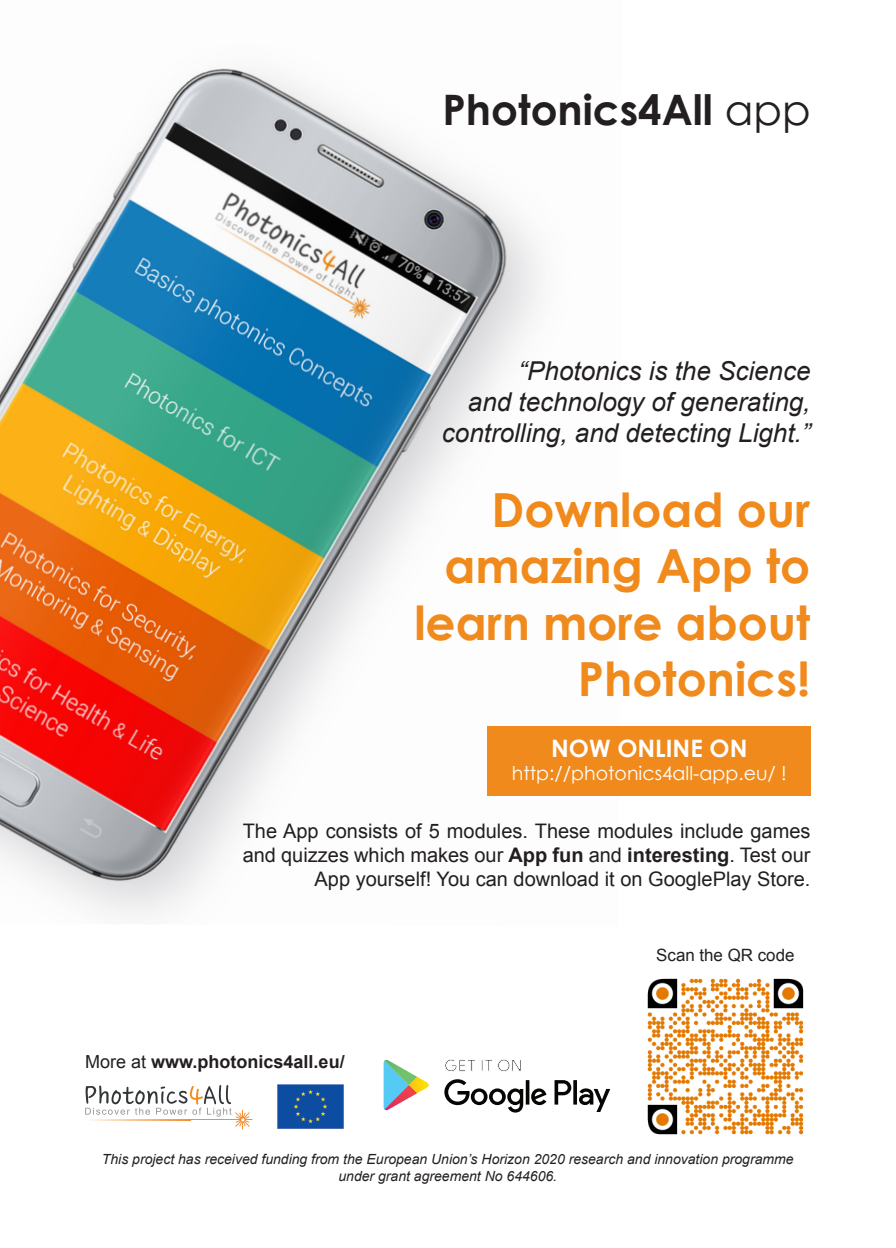
<style>
.page{position:relative;width:896px;height:1248px;background:#fff}
.page>*{position:absolute;margin:0;border:0;box-sizing:border-box;transform-origin:0 0}
.t1{font:700 47px/56.4px "Century Gothic";color:#f08a1c;text-align:right}
.t2{font:700 42px "Century Gothic";color:#231f20}
.t3{font:italic 26px/31.2px "Arial";color:#231f20;text-align:right}
.t4{font:700 24px "Century Gothic";color:#fff}
.t5{font:20px/24px "Arial";color:#231f20;text-align:right}
.t6{font:19px "Century Gothic";color:#fff}
.t7{font:700 18px "Arial";color:#231f20}
.t8{font:17px "Arial";color:#231f20}
.t9{font:italic 14px/16.8px "Arial";color:#231f20;text-align:center}
.s1{font-weight:400}
.s2{font-weight:700}
</style>
<div class="page">
<img style="left:0;top:68px;width:622px;height:847px">
<img style="left:647px;top:978px;width:157px;height:157px">
<svg style="left:85px;top:1085px;width:167px;height:44px"></svg>
<hr style="left:85px;top:1118px;width:105px;height:1px;background:#fff">
<img style="left:277px;top:1084px;width:67px;height:45px">
<svg style="left:445px;top:1059px;width:76px;height:12px"></svg>
<svg style="left:444px;top:1079px;width:166px;height:33px"></svg>
<svg style="left:383px;top:1059px;width:46px;height:51px"></svg>
<div style="left:488px;top:726px;width:323px;height:69px;background:#f08a1c"></div>
<p class="t2" style="left:442px;top:78px;width:370px">Photonics4All <span class="s1">app</span></p>
<p class="t3" style="left:442px;top:355px;width:370px">“Photonics is the Science<br>and technology of generating, controlling, and detecting Light.”</p>
<p class="t1" style="left:414px;top:479px;width:397px">Download our amazing App to learn more about<br>Photonics!</p>
<p class="t4" style="left:551px;top:730px;width:198px">NOW ONLINE ON</p>
<p class="t6" style="left:512px;top:760px;width:276px">http://photonics4all-app.eu/ !</p>
<p class="t5" style="left:243px;top:818px;width:569px">The App consists of 5 modules. These modules include games and quizzes which makes our <span class="s2">App fun</span> and <span class="s2">interesting</span>. Test our<br>App yourself! You can download it on GooglePlay Store.</p>
<p class="t7" style="left:85px;top:1049px;width:261px"><span class="s1">More at</span> www.photonics4all.eu/</p>
<p class="t8" style="left:656px;top:943px;width:140px">Scan the QR code</p>
<p class="t9" style="left:102px;top:1150px;width:693px">This project has received funding from the European Union’s Horizon 2020 research and innovation programme under grant agreement No 644606.</p>
</div>
